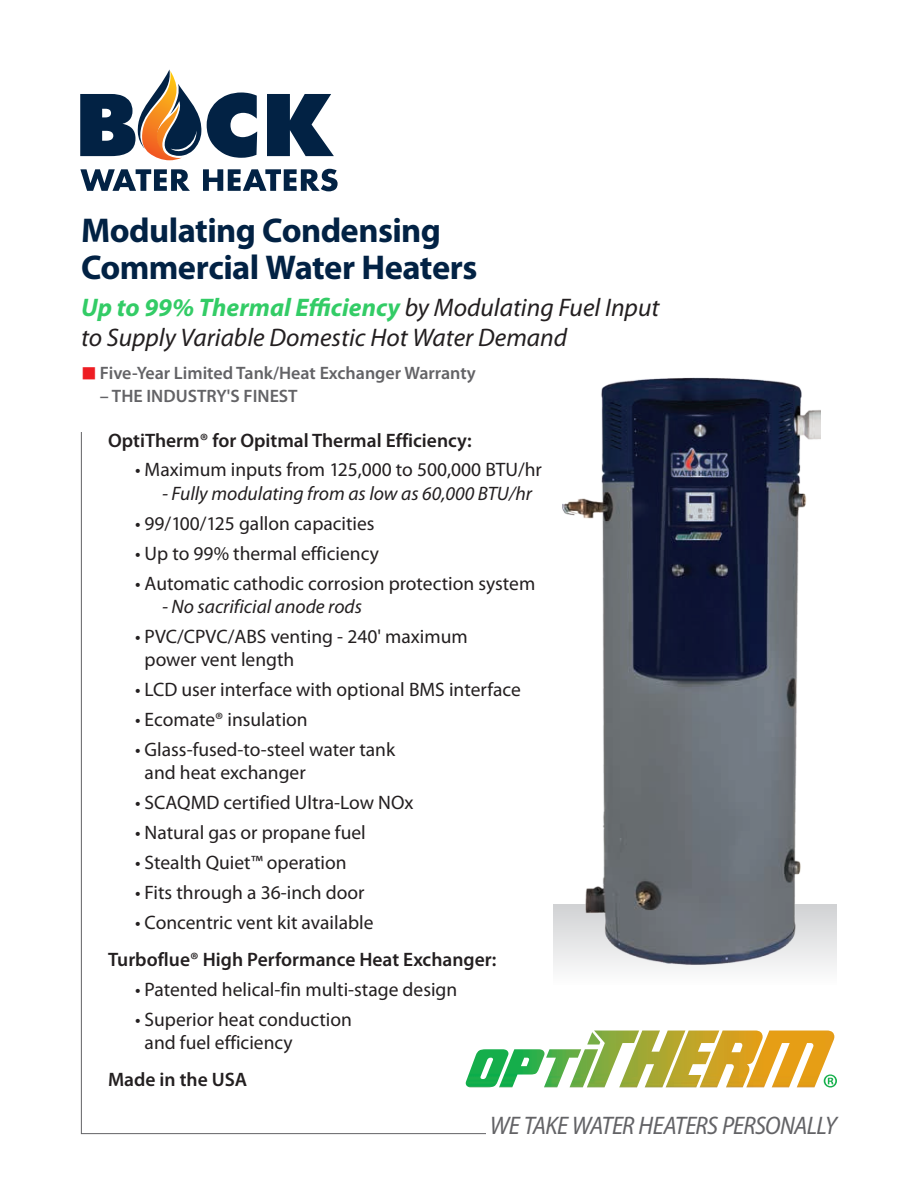
<style>
.page{position:relative;width:918px;height:1188px;background:#fff}
.page>*{position:absolute;margin:0;border:0;box-sizing:border-box;transform-origin:0 0}
.t1{font:700 34.5px/37.5px "Myriad Pro";letter-spacing:-.015em;color:#022244}
.t2{font:italic 25.5px/30px "Myriad Pro";color:#231f20}
.t3{font:italic semi-condensed 25.5px "Myriad Pro";letter-spacing:-.03em;color:#636366}
.t4{font:19.5px/23.4px "Myriad Pro";color:#231f20}
.t5{font:600 19.5px "Myriad Pro";color:#231f20}
.t6{font:italic 19.5px "Myriad Pro";color:#231f20}
.t7{font:600 18px "Myriad Pro";color:#636366}
.s1{font-weight:700;color:#3c6}
.s2{color:#ee1d23}
</style>
<div class="page">
<svg style="left:80px;top:69px;width:254px;height:91px"></svg>
<svg style="left:80px;top:169px;width:258px;height:22px"></svg>
<img style="left:466px;top:1031px;width:368px;height:57px">
<svg style="left:587px;top:1032px;width:18px;height:17px"></svg>
<svg style="left:824px;top:1074px;width:13px;height:14px"></svg>
<div style="left:554px;top:904px;width:283px;height:81px;background:linear-gradient(to bottom,#d0d1d3,#fdfdfd)"></div>
<img style="left:563px;top:378px;width:257px;height:587px">
<h1 class="t1" style="left:81px;top:210px;width:398px">Modulating Condensing<br>Commercial Water Heaters</h1>
<h2 class="t2" style="left:81px;top:292px;width:580px"><span class="s1">Up to 99% Thermal Efficiency</span> by Modulating Fuel Input to Supply Variable Domestic Hot Water Demand</h2>
<p class="t7" style="left:81px;top:362px;width:396px"><span class="s2">■</span> Five-Year Limited Tank/Heat Exchanger Warranty</p>
<p class="t7" style="left:100px;top:384px;width:199px">– THE INDUSTRY'S FINEST</p>
<p class="t5" style="left:108px;top:428px;width:365px">OptiTherm® for Opitmal Thermal Efficiency:</p>
<p class="t4" style="left:135px;top:458px;width:408px">• Maximum inputs from 125,000 to 500,000 BTU/hr</p>
<p class="t6" style="left:162px;top:481px;width:372px">- Fully modulating from as low as 60,000 BTU/hr</p>
<p class="t4" style="left:135px;top:511px;width:241px">• 99/100/125 gallon capacities</p>
<p class="t4" style="left:135px;top:541px;width:246px">• Up to 99% thermal efficiency</p>
<p class="t4" style="left:135px;top:571px;width:402px">• Automatic cathodic corrosion protection system</p>
<p class="t6" style="left:162px;top:594px;width:202px">- No sacrificial anode rods</p>
<p class="t4" style="left:145px;top:624px;width:325px;text-indent:-10px">• PVC/CPVC/ABS venting - 240' maximum power vent length</p>
<p class="t4" style="left:135px;top:678px;width:387px">• LCD user interface with optional BMS interface</p>
<p class="t4" style="left:135px;top:707px;width:174px">• Ecomate® insulation</p>
<p class="t4" style="left:145px;top:737px;width:252px;text-indent:-10px">• Glass-fused-to-steel water tank and heat exchanger</p>
<p class="t4" style="left:135px;top:791px;width:280px">• SCAQMD certified Ultra-Low NOx</p>
<p class="t4" style="left:135px;top:820px;width:232px">• Natural gas or propane fuel</p>
<p class="t4" style="left:135px;top:850px;width:213px">• Stealth Quiet™ operation</p>
<p class="t4" style="left:135px;top:880px;width:231px">• Fits through a 36-inch door</p>
<p class="t4" style="left:135px;top:910px;width:240px">• Concentric vent kit available</p>
<p class="t5" style="left:108px;top:947px;width:390px">Turboflue® High Performance Heat Exchanger:</p>
<p class="t4" style="left:135px;top:978px;width:324px">• Patented helical-fin multi-stage design</p>
<p class="t4" style="left:145px;top:1008px;width:209px;text-indent:-10px">• Superior heat conduction and fuel efficiency</p>
<p class="t5" style="left:108px;top:1067px;width:141px">Made in the USA</p>
<h2 class="t3" style="left:490px;top:1112px;width:349px">WE TAKE WATER HEATERS PERSONALLY</h2>
</div>
